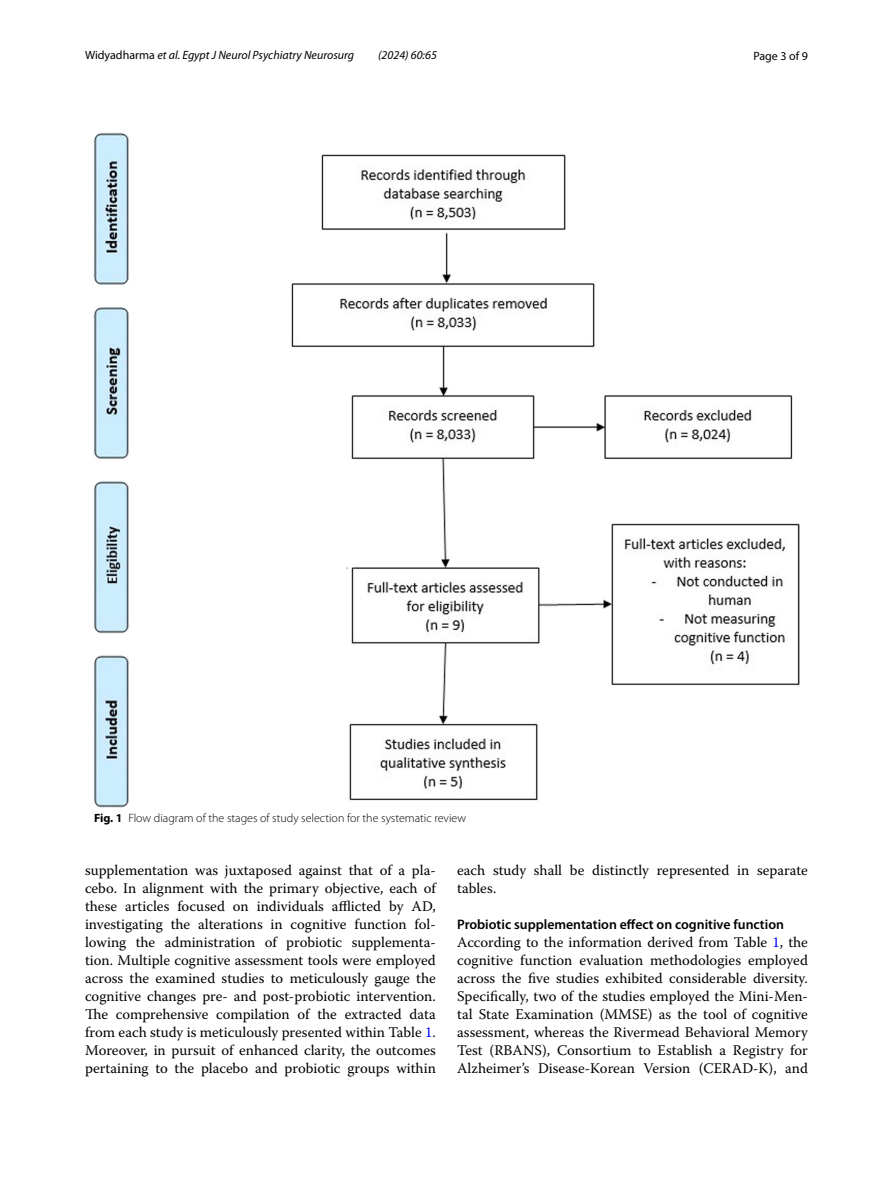
<style>
.page{position:relative;width:893px;height:1187px;background:#fff}
.page>*{position:absolute;margin:0;border:0;box-sizing:border-box;transform-origin:0 0}
.t1{font:14.7px/18px "Warnock Pro";color:#000;text-align:justify}
.t2{font:600 13.8px "Myriad Pro";color:#000}
.t3{font:300 12px "Myriad Pro";color:#000}
.t4{font:italic 12px "Myriad Pro";color:#000}
.t5{font:12px "Myriad Pro";color:#000}
.s1{font-style:normal}
.s2{font-weight:700}
.s3{color:#00f}
</style>
<div class="page">
<img style="left:94px;top:133px;width:705px;height:674px">
<p class="t4" style="left:85px;top:48px;width:271px"><span class="s1">Widyadharma</span> et al. Egypt J Neurol Psychiatry Neurosurg</p>
<p class="t4" style="left:378px;top:48px;width:60px">(2024) 60:65</p>
<p class="t5" style="left:753px;top:48px;width:56px">Page 3 of 9</p>
<p class="t3" style="left:94px;top:811px;width:374px"><span class="s2">Fig. 1</span> Flow diagram of the stages of study selection for the systematic review</p>
<p class="t1" style="left:85px;top:861px;width:352px">supplementation was juxtaposed against that of a pla&shy;cebo. In alignment with the primary objective, each of these articles focused on individuals afflicted by AD, investigating the alterations in cognitive function fol&shy;lowing the administration of probiotic supplementa&shy;tion. Multiple cognitive assessment tools were employed across the examined studies to meticulously gauge the cognitive changes pre- and post-probiotic intervention.<br>The comprehensive compilation of the extracted data from each study is meticulously presented within Table <span class="s3">1</span>.<br>Moreover, in pursuit of enhanced clarity, the outcomes pertaining to the placebo and probiotic groups within</p>
<p class="t1" style="left:457px;top:861px;width:352px">each study shall be distinctly represented in separate tables.</p>
<p class="t2" style="left:457px;top:915px;width:328px">Probiotic supplementation effect on cognitive function</p>
<p class="t1" style="left:457px;top:933px;width:352px">According to the information derived from Table <span class="s3">1</span>, the cognitive function evaluation methodologies employed across the five studies exhibited considerable diversity.<br>Specifically, two of the studies employed the Mini-Men&shy;tal State Examination (MMSE) as the tool of cognitive assessment, whereas the Rivermead Behavioral Memory Test (RBANS), Consortium to Establish a Registry for Alzheimer’s Disease-Korean Version (CERAD-K), and</p>
</div>
